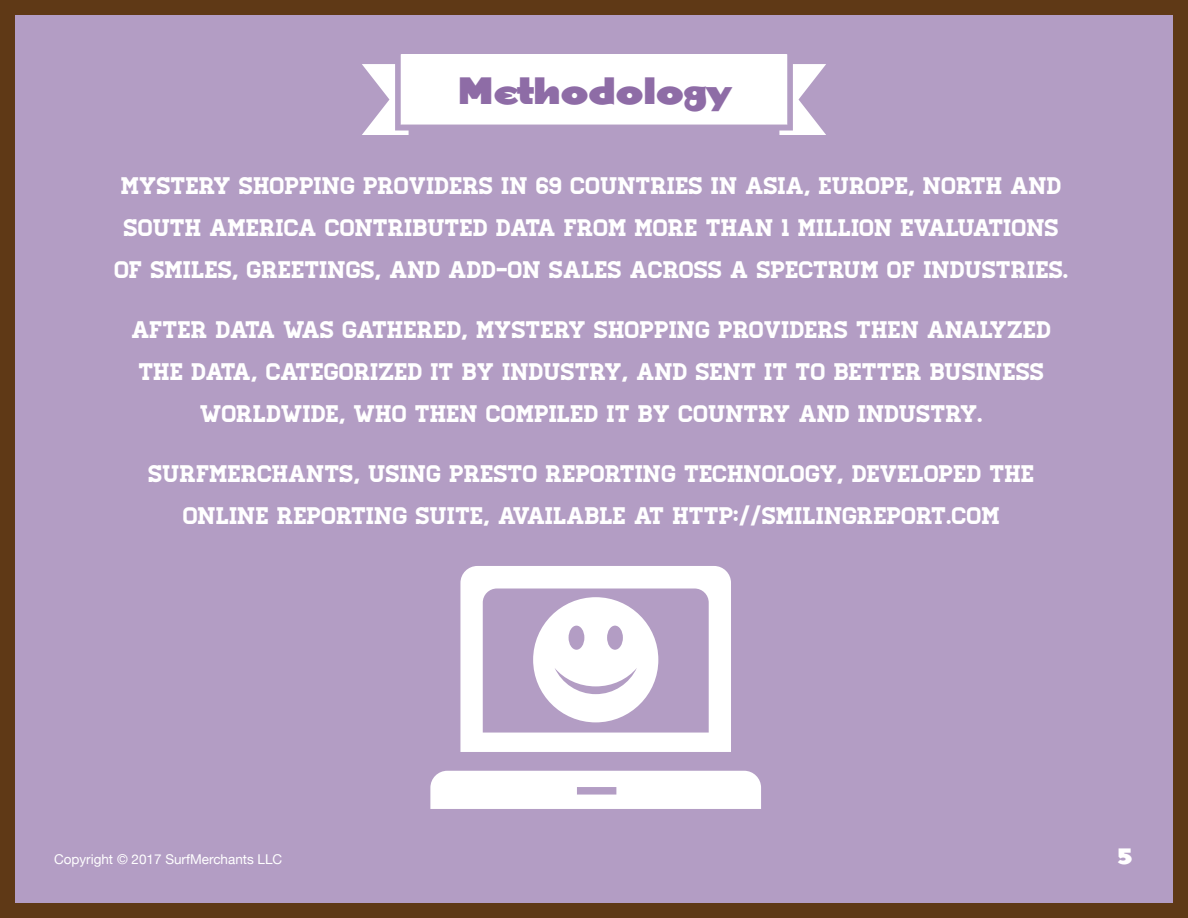
<style>
.page{position:relative;width:1188px;height:918px;background:#fff}
.page>*{position:absolute;margin:0;border:0;box-sizing:border-box;transform-origin:0 0}
.t1{font:900 36px "Dogma";color:#8e6ca6}
.t2{font:24px/42px "Homestead";color:#fff;text-align:center}
.t3{font:900 21px "Dogma";color:#fff}
.t4{font:13.5px "Helvetica Neue";color:#fff}
</style>
<div class="page">
<div style="left:8px;top:8px;width:1172px;height:902px;background:#b39dc4"></div>
<div style="left:0;top:0;width:1188px;height:918px;border:15px solid #5f3916"></div>
<svg style="left:362px;top:54px;width:464px;height:81px"></svg>
<svg style="left:460px;top:566px;width:271px;height:186px"></svg>
<div style="left:430px;top:771px;width:331px;height:38px;background:#fff"></div>
<svg style="left:533px;top:597px;width:125px;height:125px"></svg>
<h1 class="t1" style="left:457px;top:59px;width:275px">Methodology</h1>
<p class="t2" style="left:115px;top:165px;width:954px">MYSTERY SHOPPING PROVIDERS IN 69 COUNTRIES IN ASIA, EUROPE, NORTH AND<br>SOUTH AMERICA CONTRIBUTED DATA FROM MORE THAN 1 MILLION EVALUATIONS<br>OF SMILES, GREETINGS, AND ADD-ON SALES ACROSS A SPECTRUM OF INDUSTRIES.</p>
<p class="t2" style="left:132px;top:309px;width:921px">AFTER DATA WAS GATHERED, MYSTERY SHOPPING PROVIDERS THEN ANALYZED<br>THE DATA, CATEGORIZED IT BY INDUSTRY, AND SENT IT TO BETTER BUSINESS<br>WORLDWIDE, WHO THEN COMPILED IT BY COUNTRY AND INDUSTRY.</p>
<p class="t2" style="left:149px;top:453px;width:888px">SURFMERCHANTS, USING PRESTO REPORTING TECHNOLOGY, DEVELOPED THE<br>ONLINE REPORTING SUITE, AVAILABLE AT HTTP://SMILINGREPORT.COM</p>
<p class="t4" style="left:54px;top:850px;width:230px">Copyright © 2017 SurfMerchants LLC</p>
<p class="t3" style="left:1117px;top:838px;width:17px">5</p>
</div>
